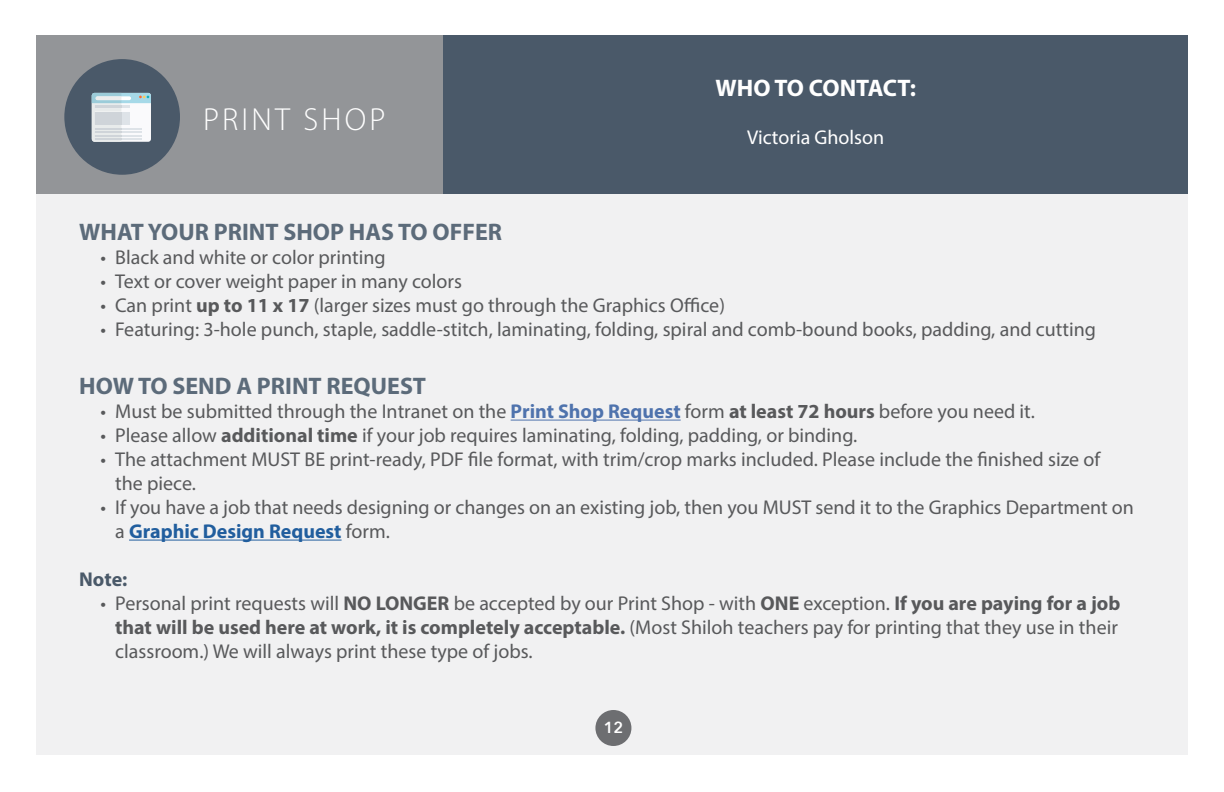
<style>
.page{position:relative;width:1224px;height:792px;background:#fff}
.page>*{position:absolute;margin:0;border:0;box-sizing:border-box;transform-origin:0 0}
.t1{font:300 32px "Myriad Pro";letter-spacing:.1em;color:#fff}
.t2{font:700 24px "Myriad Pro";color:#5c6b7a}
.t3{font:700 24px "Myriad Pro";color:#fff}
.t4{font:20px/24px "Myriad Pro";color:#58595b}
.t5{font:20px "Myriad Pro";color:#fff}
.t6{font:700 20px "Myriad Pro";color:#4a5969}
.t7{font:600 16px "Avenir Next";color:#fff}
.s1{font-weight:700}
.s2{font-weight:700;color:#4f73ad}
.s3{font-weight:700;color:#215e9e}
</style>
<div class="page">
<div style="left:36px;top:35px;width:1152px;height:720px;background:#f1f1f2"></div>
<div style="left:36px;top:35px;width:408px;height:159px;background:#939598"></div>
<hr style="left:511px;top:420px;width:170px;height:1px;background:#4f73ad">
<hr style="left:129px;top:540px;width:213px;height:1px;background:#215e9e">
<div style="left:444px;top:35px;width:744px;height:159px;background:#4a5969"></div>
<div style="left:64px;top:59px;width:116px;height:116px;background:#4a5969;border-radius:50%"></div>
<svg style="left:92px;top:93px;width:59px;height:49px;background:#dbe5e9"></svg>
<div style="left:595px;top:710px;width:36px;height:36px;background:#6d6e71;border-radius:50%"></div>
<h1 class="t1" style="left:203px;top:100px;width:184px">PRINT SHOP</h1>
<p class="t3" style="left:716px;top:73px;width:202px">WHO TO CONTACT:</p>
<p class="t5" style="left:747px;top:125px;width:139px">Victoria Gholson</p>
<p class="t2" style="left:79px;top:217px;width:424px">WHAT YOUR PRINT SHOP HAS TO OFFER</p>
<p class="t4" style="left:100px;top:245px;width:287px">• Black and white or color printing</p>
<p class="t4" style="left:100px;top:269px;width:363px">• Text or cover weight paper in many colors</p>
<p class="t4" style="left:100px;top:293px;width:626px">• Can print <span class="s1">up to 11 x 17</span> (larger sizes must go through the Graphics Office)</p>
<p class="t4" style="left:100px;top:317px;width:997px">• Featuring: 3-hole punch, staple, saddle-stitch, laminating, folding, spiral and comb-bound books, padding, and cutting</p>
<p class="t2" style="left:79px;top:370px;width:348px">HOW TO SEND A PRINT REQUEST</p>
<p class="t4" style="left:100px;top:399px;width:936px">• Must be submitted through the Intranet on the <span class="s2">Print Shop Request</span> form <span class="s1">at least 72 hours</span> before you need it.</p>
<p class="t4" style="left:100px;top:423px;width:758px">• Please allow <span class="s1">additional time</span> if your job requires laminating, folding, padding, or binding.</p>
<p class="t4" style="left:115px;top:447px;width:987px;text-indent:-15px">• The attachment MUST BE print-ready, PDF file format, with trim/crop marks included. Please include the finished size of the piece.</p>
<p class="t4" style="left:115px;top:495px;width:1020px;text-indent:-15px">• If you have a job that needs designing or changes on an existing job, then you MUST send it to the Graphics Department on a <span class="s3">Graphic Design Request</span> form.</p>
<p class="t6" style="left:79px;top:566px;width:50px">Note:</p>
<p class="t4" style="left:115px;top:591px;width:1007px;text-indent:-15px">• Personal print requests will <span class="s1">NO LONGER</span> be accepted by our Print Shop - with <span class="s1">ONE</span> exception. <span class="s1">If you are paying for a job that will be used here at work, it is completely acceptable.</span> (Most Shiloh teachers pay for printing that they use in their classroom.) We will always print these type of jobs.</p>
<p class="t7" style="left:604px;top:714px;width:21px">12</p>
</div>
